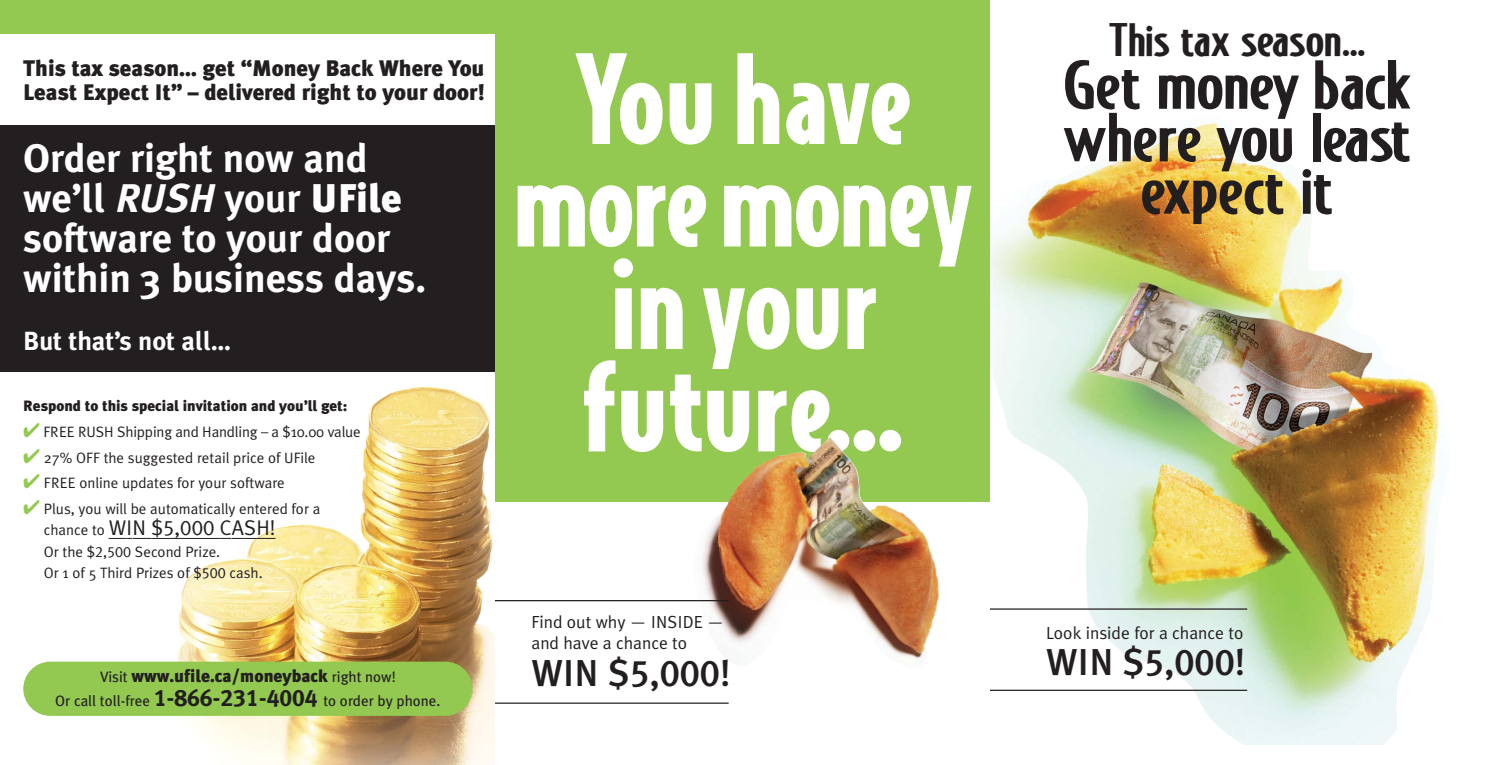
<style>
.page{position:relative;width:1485px;height:765px;background:#fff}
.page>*{position:absolute;margin:0;border:0;box-sizing:border-box;transform-origin:0 0}
.t1{font:900 117.5px/102.5px "STI Mac Sans";letter-spacing:-.005em;color:#fff;text-align:center}
.t2{font:500 62.5px/52.5px "STI Mac Sans";color:#231f20;text-align:center}
.t3{font:500 42.5px "STI Mac Sans";letter-spacing:.015em;color:#231f20}
.t4{font:700 40px/40px "Meta Plus";color:#fff}
.t5{font:37.5px "Meta Plus Medium Caps";color:#231f20}
.t6{font:700 26.25px "Meta Plus";color:#fff}
.t7{font:900 22.5px/23.8px "Meta Plus";color:#231f20}
.t8{font:17.5px/21px "Meta Plus Normal";color:#231f20}
.t9{font:900 17.5px "Meta Plus";color:#231f20}
.t10{font:15px/21.2px "Meta Plus Normal";color:#231f20}
.t11{font:15px "Meta Plus";color:#231f20}
.t12{font:900 15px "Meta Plus";color:#231f20}
.s1{font-style:italic}
.s2{font-weight:900}
.s3{color:#93c951}
.s4{font-size:21.25px}
.s5{font-family:"Meta Plus Normal Caps";font-size:21.25px}
.s6{font-family:"Meta Plus Normal Caps"}
.s7{font-weight:400;font-size:15px}
.s8{font-family:"Meta Plus Bold Caps";font-size:23.75px}
</style>
<div class="page">
<div style="left:0;top:125px;width:495px;height:246px;background:#231f20"></div>
<div style="left:495px;top:0;width:495px;height:501px;background:#93c951"></div>
<img style="left:990px;top:122px;width:450px;height:623px">
<img style="left:688px;top:437px;width:251px;height:225px">
<hr style="left:990px;top:690px;width:257px;height:1px;background:#231f20">
<hr style="left:990px;top:608px;width:257px;height:2px;background:#231f20">
<hr style="left:478px;top:703px;width:251px;height:1px;background:#231f20">
<hr style="left:495px;top:600px;width:234px;height:1px;background:#231f20">
<img style="left:114px;top:387px;width:381px;height:378px">
<svg style="left:109px;top:538px;width:43px;height:1px"></svg>
<hr style="left:152px;top:538px;width:68px;height:1px;background:#231f20">
<svg style="left:220px;top:538px;width:55px;height:1px"></svg>
<div style="left:23px;top:662px;width:449px;height:54px;background:#93c951;border-radius:27px"></div>
<div style="left:0;top:0;width:495px;height:34px;background:#93c951"></div>
<h3 class="t7" style="left:23px;top:58px;width:463px">This tax season… get “Money Back Where You<br>Least Expect It” – delivered right to your door!</h3>
<h3 class="t4" style="left:23px;top:141px;width:404px">Order right now and we’ll <span class="s1">RUSH</span> your <span class="s2">UFile </span>software to your door within 3 business days.</h3>
<h3 class="t6" style="left:23px;top:330px;width:209px">But that’s not all…</h3>
<p class="t12" style="left:23px;top:400px;width:326px">Respond to this special invitation and you’ll get:</p>
<p class="t10" style="left:23px;top:422px;width:339px"><span class="s3">✔</span> FREE RUSH Shipping and Handling – a $10.00 value</p>
<p class="t10" style="left:23px;top:448px;width:294px"><span class="s3">✔</span> 27% OFF the suggested retail price of UFile</p>
<p class="t10" style="left:23px;top:474px;width:263px"><span class="s3">✔</span> FREE online updates for your software</p>
<p class="t10" style="left:44px;top:499px;width:278px;text-indent:-21px"><span class="s3">✔</span> Plus, you will be automatically entered for a chance to <span class="s4">WIN</span> <span class="s5">$5,000</span> <span class="s4">CASH!<br></span>Or the <span class="s6">$2,500</span> Second Prize.<br>Or 1 of 5 Third Prizes of <span class="s6">$500</span> cash.</p>
<p class="t9" style="left:100px;top:669px;width:297px"><span class="s7">Visit</span> www.ufile.ca/moneyback <span class="s7">right now!</span></p>
<p class="t11" style="left:55px;top:695px;width:387px">Or call toll-free <span class="s8">1-866-231-4004</span> to order by phone.</p>
<h1 class="t1" style="left:514px;top:57px;width:461px">You have more money in your future...</h1>
<p class="t8" style="left:532px;top:613px;width:194px">Find out why — INSIDE — and have a chance to</p>
<h3 class="t5" style="left:532px;top:651px;width:200px">WIN $5,000!</h3>
<h3 class="t3" style="left:1110px;top:24px;width:257px">This tax season...</h3>
<h2 class="t2" style="left:1063px;top:64px;width:350px">Get money back where you least expect it</h2>
<p class="t8" style="left:1046px;top:624px;width:199px">Look inside for a chance to</p>
<h3 class="t5" style="left:1046px;top:641px;width:200px">WIN $5,000!</h3>
</div>
